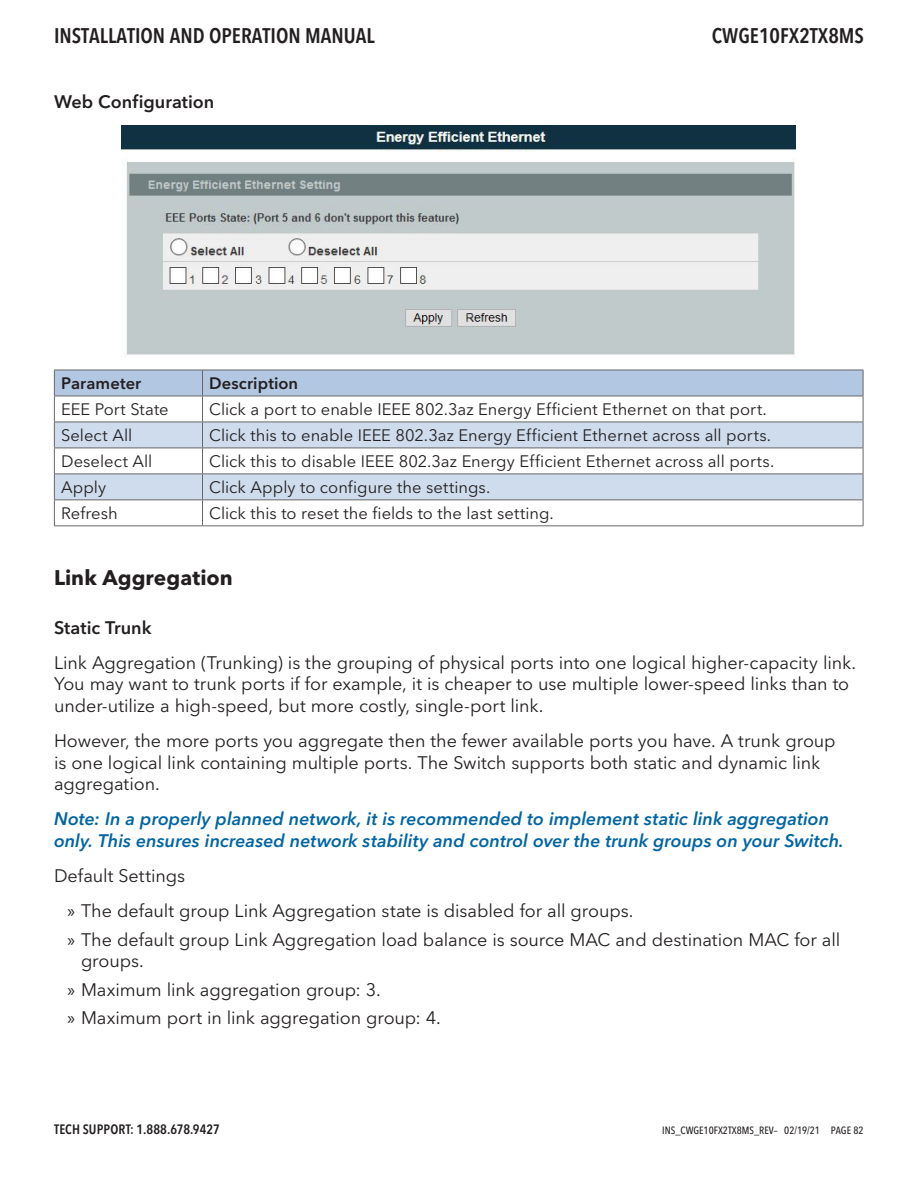
<style>
.page{position:relative;width:918px;height:1188px;background:#fff}
.page>*{position:absolute;margin:0;border:0;box-sizing:border-box;transform-origin:0 0}
.t1{font:600 condensed 21px "Avenir Next LT Pro";color:#231f20}
.Subsection{font:700 21px "Avenir Next LT Pro";color:#231f20}
.t2{font:18px/21.6px "Avenir Next LT Pro";letter-spacing:-.005em;color:#231f20}
.Note{font:italic 600 18px/21.6px "Avenir Next LT Pro";color:#0065a4}
.Sub-subsection{font:600 18px "Avenir Next LT Pro";color:#231f20}
.Table_Text{font:16.5px "Avenir Next LT Pro";color:#231f20}
.Table_Header{font:600 16.5px "Avenir Next LT Pro";letter-spacing:.005em;color:#231f20}
.t3{font:600 condensed 13.5px "Avenir Next LT Pro";letter-spacing:.005em;color:#231f20}
.t4{font:500 condensed 10.5px "Avenir Next LT Pro";color:#231f20}
.s1{font-family:"Myriad Pro"}
</style>
<div class="page">
<img style="left:122px;top:125px;width:673px;height:230px">
<hr style="left:54px;top:525px;width:148px;height:1px;background:#67676a">
<hr style="left:202px;top:525px;width:661px;height:1px;background:#67676a">
<svg style="left:54px;top:370px;width:810px;height:155px"></svg>
<hr style="left:54px;top:396px;width:148px;height:1px;background:#67676a">
<hr style="left:202px;top:396px;width:661px;height:1px;background:#67676a">
<p class="t1" style="left:54px;top:23px;width:322px">INSTALLATION AND OPERATION MANUAL</p>
<p class="t1" style="left:712px;top:23px;width:154px">CWGE10FX2TX8MS</p>
<p class="Sub-subsection" style="left:54px;top:91px;width:162px">Web Configuration</p>
<p class="Table_Header" style="left:61px;top:373px;width:82px">Parameter</p>
<p class="Table_Header" style="left:209px;top:373px;width:90px">Description</p>
<p class="Table_Text" style="left:61px;top:400px;width:109px">EEE Port State</p>
<p class="Table_Text" style="left:209px;top:400px;width:559px">Click a port to enable IEEE 802.3az Energy Efficient Ethernet on that port.</p>
<p class="Table_Text" style="left:61px;top:426px;width:73px">Select All</p>
<p class="Table_Text" style="left:209px;top:426px;width:564px">Click this to enable IEEE 802.3az Energy Efficient Ethernet across all ports.</p>
<p class="Table_Text" style="left:61px;top:452px;width:93px">Deselect All</p>
<p class="Table_Text" style="left:209px;top:452px;width:567px">Click this to disable IEEE 802.3az Energy Efficient Ethernet across all ports.</p>
<p class="Table_Text" style="left:61px;top:478px;width:47px">Apply</p>
<p class="Table_Text" style="left:209px;top:478px;width:283px">Click Apply to configure the settings.</p>
<p class="Table_Text" style="left:61px;top:503px;width:58px">Refresh</p>
<p class="Table_Text" style="left:209px;top:503px;width:346px">Click this to reset the fields to the last setting.</p>
<p class="Subsection" style="left:54px;top:565px;width:180px">Link Aggregation</p>
<p class="Sub-subsection" style="left:54px;top:617px;width:99px">Static Trunk</p>
<p class="t2" style="left:54px;top:652px;width:804px">Link Aggregation (Trunking) is the grouping of physical ports into one logical higher-capacity link.<br>You may want to trunk ports if for example, it is cheaper to use multiple lower-speed links than to under-utilize a high-speed, but more costly, single-port link.</p>
<p class="t2" style="left:54px;top:730px;width:783px">However, the more ports you aggregate then the fewer available ports you have. A trunk group is one logical link containing multiple ports. The Switch supports both static and dynamic link aggregation.</p>
<p class="Note" style="left:54px;top:808px;width:791px">Note: In a properly planned network, it is recommended to implement static link aggregation only. This ensures increased network stability and control over the trunk groups on your Switch.</p>
<p class="t2" style="left:54px;top:865px;width:133px">Default Settings</p>
<p class="t2" style="left:68px;top:900px;width:567px"><span class="s1">»</span> The default group Link Aggregation state is disabled for all groups.</p>
<p class="t2" style="left:81px;top:929px;width:761px;text-indent:-14px"><span class="s1">»</span> The default group Link Aggregation load balance is source MAC and destination MAC for all groups.</p>
<p class="t2" style="left:68px;top:979px;width:315px"><span class="s1">»</span> Maximum link aggregation group: 3.</p>
<p class="t2" style="left:68px;top:1007px;width:375px"><span class="s1">»</span> Maximum port in link aggregation group: 4.</p>
<p class="t3" style="left:54px;top:1121px;width:167px">TECH SUPPORT: 1.888.678.9427</p>
<p class="t4" style="left:662px;top:1124px;width:203px">INS_CWGE10FX2TX8MS_REV– 02/19/21 PAGE 82</p>
</div>
